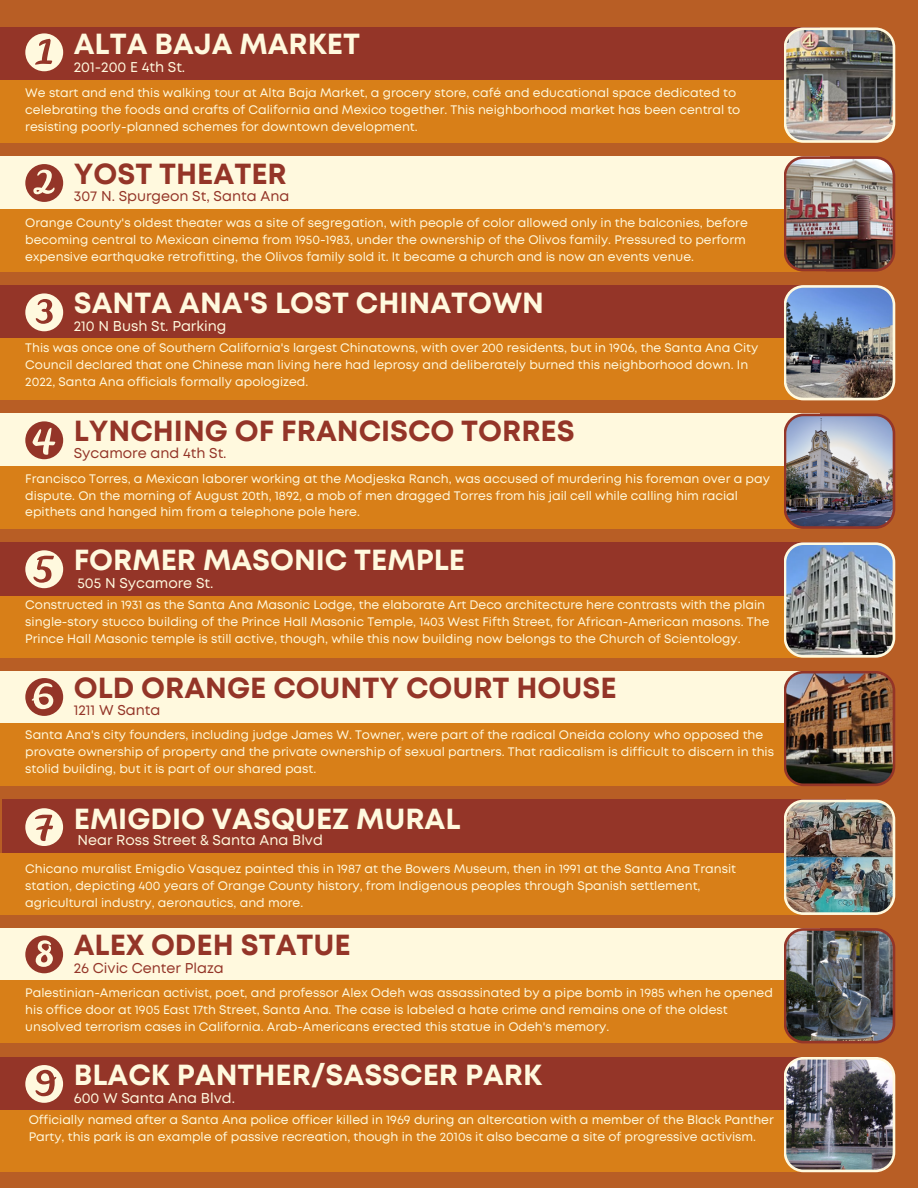
<style>
.page{position:relative;width:918px;height:1188px;background:#b85e25}
.page>*{position:absolute;margin:0;border:0;box-sizing:border-box;transform-origin:0 0}
.t1{font:700 29.1px "Mont";color:#fff9de}
.t2{font:700 29.1px "Mont";color:#943528}
.t3{font:14.25px "Mont";color:#fff9de}
.t4{font:14.25px "Mont";color:#943528}
.t5{font:12.3px/17px "Mont";color:#fff9de}
</style>
<div class="page">
<div style="left:0;top:27px;width:820px;height:80px;background:#943528"></div>
<svg style="left:25px;top:33px;width:38px;height:38px"></svg>
<div style="left:0;top:285px;width:839px;height:80px;background:#943528"></div>
<svg style="left:25px;top:293px;width:38px;height:38px"></svg>
<div style="left:0;top:414px;width:820px;height:79px;background:#fff9de"></div>
<svg style="left:25px;top:421px;width:38px;height:38px"></svg>
<div style="left:0;top:542px;width:843px;height:80px;background:#943528"></div>
<svg style="left:25px;top:550px;width:38px;height:38px"></svg>
<div style="left:0;top:81px;width:839px;height:62px;background:#d87f18"></div>
<img style="left:784px;top:27px;width:111px;height:116px">
<div style="left:0;top:156px;width:829px;height:80px;background:#fff9de"></div>
<svg style="left:25px;top:164px;width:38px;height:38px"></svg>
<div style="left:0;top:466px;width:839px;height:63px;background:#d87f18"></div>
<img style="left:784px;top:414px;width:111px;height:115px">
<div style="left:0;top:671px;width:843px;height:81px;background:#fff9de"></div>
<svg style="left:25px;top:678px;width:38px;height:38px"></svg>
<div style="left:0;top:210px;width:826px;height:62px;background:#d87f18"></div>
<img style="left:784px;top:156px;width:111px;height:116px">
<div style="left:0;top:339px;width:820px;height:61px;background:#d87f18"></div>
<img style="left:784px;top:285px;width:111px;height:115px">
<div style="left:0;top:723px;width:843px;height:63px;background:#d87f18"></div>
<img style="left:784px;top:671px;width:111px;height:115px">
<div style="left:0;top:596px;width:823px;height:61px;background:#d87f18"></div>
<img style="left:784px;top:542px;width:111px;height:116px">
<div style="left:2px;top:800px;width:844px;height:79px;background:#943528"></div>
<svg style="left:25px;top:808px;width:38px;height:38px"></svg>
<div style="left:0;top:928px;width:820px;height:80px;background:#fff9de"></div>
<svg style="left:25px;top:936px;width:38px;height:37px"></svg>
<div style="left:0;top:981px;width:839px;height:62px;background:#d87f18"></div>
<img style="left:784px;top:928px;width:111px;height:115px">
<div style="left:0;top:853px;width:820px;height:62px;background:#d87f18"></div>
<img style="left:784px;top:800px;width:111px;height:115px">
<div style="left:0;top:1057px;width:843px;height:80px;background:#943528"></div>
<svg style="left:25px;top:1065px;width:38px;height:38px"></svg>
<div style="left:0;top:1111px;width:823px;height:61px;background:#d87f18"></div>
<img style="left:784px;top:1057px;width:111px;height:115px">
<h1 class="t1" style="left:74px;top:33px;width:288px">ALTA BAJA MARKET</h1>
<h2 class="t5" style="left:25px;top:86px;width:717px">We start and end this walking tour at Alta Baja Market, a grocery store, café and educational space dedicated to celebrating the foods and crafts of California and Mexico together. This neighborhood market has been central to resisting poorly-planned schemes for downtown development.</h2>
<p class="t3" style="left:74px;top:61px;width:113px">201-200 E 4th St.</p>
<p class="t2" style="left:74px;top:163px;width:214px">YOST THEATER</p>
<h1 class="t5" style="left:25px;top:215px;width:724px">Orange County's oldest theater was a site of segregation, with people of color allowed only in the balconies, before becoming central to Mexican cinema from 1950-1983, under the ownership of the Olivos family. Pressured to perform expensive earthquake retrofitting, the Olivos family sold it. It became a church and is now an events venue.</h1>
<h2 class="t4" style="left:74px;top:191px;width:217px">307 N. Spurgeon St, Santa Ana</h2>
<p class="t1" style="left:74px;top:292px;width:472px">SANTA ANA'S LOST CHINATOWN</p>
<p class="t5" style="left:25px;top:340px;width:735px">This was once one of Southern California's largest Chinatowns, with over 200 residents, but in 1906, the Santa Ana City<br>Council declared that one Chinese man living here had leprosy and deliberately burned this neighborhood down. In<br>2022, Santa Ana officials formally apologized.</p>
<h1 class="t3" style="left:74px;top:320px;width:154px">210 N Bush St. Parking</h1>
<h2 class="t2" style="left:74px;top:420px;width:502px">LYNCHING OF FRANCISCO TORRES</h2>
<p class="t5" style="left:25px;top:471px;width:746px">Francisco Torres, a Mexican laborer working at the Modjeska Ranch, was accused of murdering his foreman over a pay dispute. On the morning of August 20th, 1892, a mob of men dragged Torres from his jail cell while calling him racial epithets and hanged him from a telephone pole here.</p>
<p class="t4" style="left:74px;top:448px;width:154px">Sycamore and 4th St.</p>
<h1 class="t1" style="left:74px;top:549px;width:393px">FORMER MASONIC TEMPLE</h1>
<h2 class="t5" style="left:25px;top:598px;width:746px">Constructed in 1931 as the Santa Ana Masonic Lodge, the elaborate Art Deco architecture here contrasts with the plain single-story stucco building of the Prince Hall Masonic Temple, 1403 West Fifth Street, for African-American masons. The<br>Prince Hall Masonic temple is still active, though, while this now building now belongs to the Church of Scientology.</h2>
<p class="t3" style="left:78px;top:578px;width:137px">505 N Sycamore St.</p>
<p class="t2" style="left:74px;top:677px;width:544px">OLD ORANGE COUNTY COURT HOUSE</p>
<h1 class="t5" style="left:25px;top:727px;width:750px">Santa Ana's city founders, including judge James W. Towner, were part of the radical Oneida colony who opposed the provate ownership of property and the private ownership of sexual partners. That radicalism is difficult to discern in this stolid building, but it is part of our shared past.</h1>
<h2 class="t4" style="left:74px;top:705px;width:88px">1211 W Santa</h2>
<p class="t1" style="left:74px;top:808px;width:388px">EMIGDIO VASQUEZ MURAL</p>
<p class="t5" style="left:25px;top:861px;width:712px">Chicano muralist Emigdio Vasquez painted this in 1987 at the Bowers Museum, then in 1991 at the Santa Ana Transit station, depicting 400 years of Orange County history, from Indigenous peoples through Spanish settlement, agricultural industry, aeronautics, and more.</p>
<h1 class="t3" style="left:78px;top:835px;width:247px">Near Ross Street &amp; Santa Ana Blvd</h1>
<h2 class="t2" style="left:74px;top:934px;width:278px">ALEX ODEH STATUE</h2>
<p class="t5" style="left:25px;top:985px;width:749px">Palestinian-American activist, poet, and professor Alex Odeh was assassinated by a pipe bomb in 1985 when he opened his office door at 1905 East 17th Street, Santa Ana. The case is labeled a hate crime and remains one of the oldest unsolved terrorism cases in California. Arab-Americans erected this statue in Odeh's memory.</p>
<p class="t4" style="left:74px;top:962px;width:152px">26 Civic Center Plaza</p>
<h1 class="t1" style="left:74px;top:1064px;width:470px">BLACK PANTHER/SASSCER PARK</h1>
<h2 class="t5" style="left:29px;top:1112px;width:747px">Officially named after a Santa Ana police officer killed in 1969 during an altercation with a member of the Black Panther<br>Party, this park is an example of passive recreation, though in the 2010s it also became a site of progressive activism.</h2>
<p class="t3" style="left:74px;top:1092px;width:163px">600 W Santa Ana Blvd.</p>
</div>
